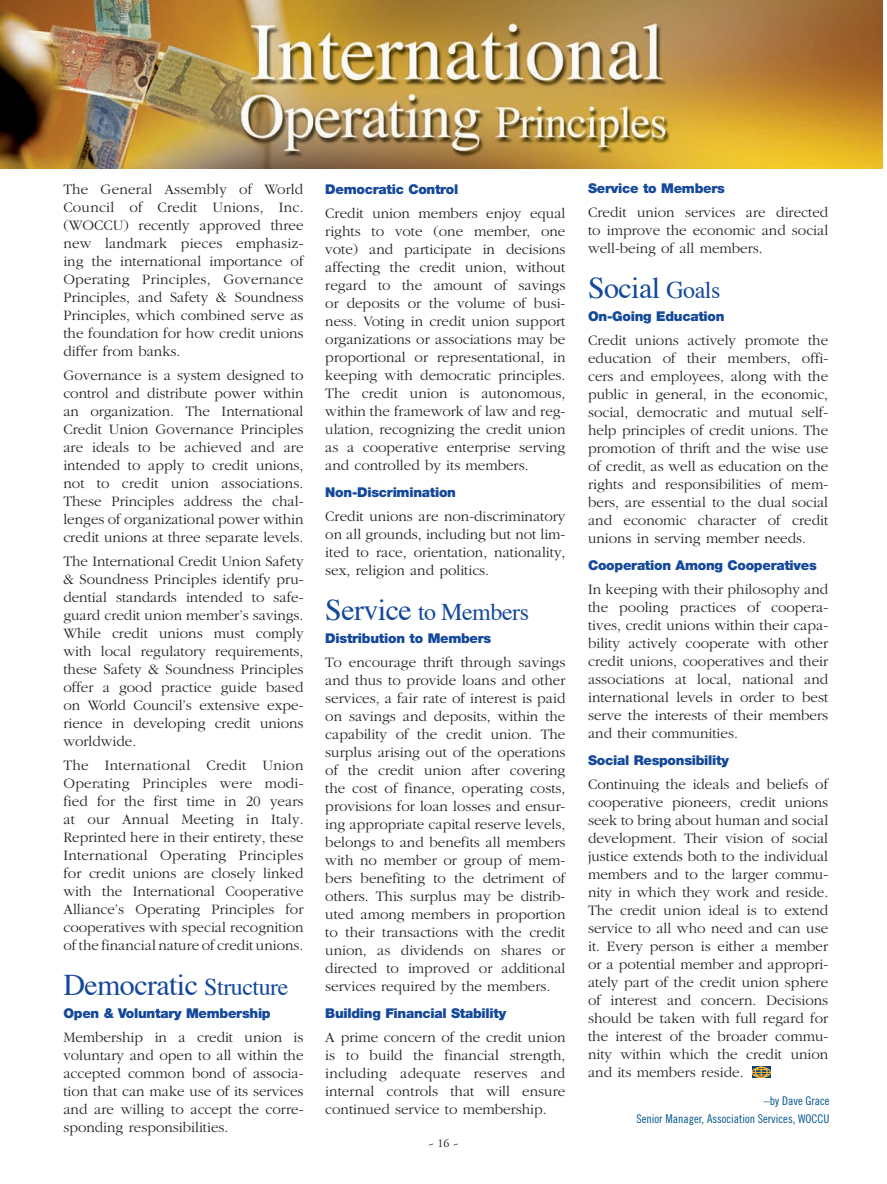
<style>
.page{position:relative;width:887px;height:1184px;background:#fff}
.page>*{position:absolute;margin:0;border:0;box-sizing:border-box;transform-origin:0 0}
.t1{font:30px "Times";letter-spacing:-.02em;color:#14489a}
.t2{font:24px "Times";letter-spacing:-.02em;color:#14489a}
.t3{font:300 15px/18px "Garamond";color:#231f20;text-align:justify}
.t4{font:900 13.5px "Helvetica Neue";letter-spacing:-.02em;color:#14489a}
.t5{font:12px/18px "Trade Gothic Cond Eighteen";color:#00538d;text-align:right}
.t6{font:12px "Adobe Garamond";color:#231f20}
.s1{font-size:24px}
.s2{font-size:30px}
</style>
<div class="page">
<img style="left:0;top:0;width:882px;height:169px">
<svg style="left:752px;top:1066px;width:18px;height:11px"></svg>
<svg style="left:0;top:0;width:5px;height:5px"></svg>
<p class="t3" style="left:63px;top:180px;width:242px">The General Assembly of World Council of Credit Unions, Inc. (WOCCU) recently approved three new landmark pieces emphasiz&shy;ing the international importance of Operating Principles, Governance Principles, and Safety &amp; Soundness Principles, which combined serve as the foundation for how credit unions differ from banks.</p>
<p class="t3" style="left:63px;top:366px;width:242px">Governance is a system designed to control and distribute power within an organization. The International Credit Union Governance Principles are ideals to be achieved and are intended to apply to credit unions, not to credit union associations.<br>These Principles address the chal&shy;lenges of organizational power within credit unions at three separate levels.</p>
<p class="t3" style="left:63px;top:552px;width:242px">The International Credit Union Safety &amp; Soundness Principles identify pru&shy;dential standards intended to safe&shy;guard credit union member’s savings.<br>While credit unions must comply with local regulatory requirements, these Safety &amp; Soundness Principles offer a good practice guide based on World Council’s extensive expe&shy;rience in developing credit unions worldwide.</p>
<p class="t3" style="left:63px;top:756px;width:242px">The International Credit Union Operating Principles were modi&shy;fied for the first time in 20 years at our Annual Meeting in Italy.<br>Reprinted here in their entirety, these International Operating Principles for credit unions are closely linked with the International Cooperative Alliance’s Operating Principles for cooperatives with special recognition of the financial nature of credit unions.</p>
<p class="t1" style="left:63px;top:966px;width:226px">Democratic <span class="s1">Structure</span></p>
<p class="t4" style="left:63px;top:1005px;width:209px">Open &amp; Voluntary Membership</p>
<p class="t3" style="left:63px;top:1028px;width:242px">Membership in a credit union is voluntary and open to all within the accepted common bond of associa&shy;tion that can make use of its services and are willing to accept the corre&shy;sponding responsibilities.</p>
<p class="t4" style="left:325px;top:181px;width:134px">Democratic Control</p>
<p class="t3" style="left:325px;top:204px;width:242px">Credit union members enjoy equal rights to vote (one member, one vote) and participate in decisions affecting the credit union, without regard to the amount of savings or deposits or the volume of busi&shy;ness. Voting in credit union support organizations or associations may be proportional or representational, in keeping with democratic principles.<br>The credit union is autonomous, within the framework of law and reg&shy;ulation, recognizing the credit union as a cooperative enterprise serving and controlled by its members.</p>
<p class="t4" style="left:325px;top:484px;width:132px">Non-Discrimination</p>
<p class="t3" style="left:325px;top:507px;width:242px">Credit unions are non-discriminatory on all grounds, including but not lim&shy;ited to race, orientation, nationality, sex, religion and politics.</p>
<p class="t2" style="left:325px;top:597px;width:205px"><span class="s2">Service</span> to Members</p>
<p class="t4" style="left:325px;top:630px;width:167px">Distribution to Members</p>
<p class="t3" style="left:325px;top:653px;width:242px">To encourage thrift through savings and thus to provide loans and other services, a fair rate of interest is paid on savings and deposits, within the capability of the credit union. The surplus arising out of the operations of the credit union after covering the cost of finance, operating costs, provisions for loan losses and ensur&shy;ing appropriate capital reserve levels, belongs to and benefits all members with no member or group of mem&shy;bers benefiting to the detriment of others. This surplus may be distrib&shy;uted among members in proportion to their transactions with the credit union, as dividends on shares or directed to improved or additional services required by the members.</p>
<p class="t4" style="left:325px;top:1005px;width:182px">Building Financial Stability</p>
<p class="t3" style="left:325px;top:1028px;width:242px">A prime concern of the credit union is to build the financial strength, including adequate reserves and internal controls that will ensure continued service to membership.</p>
<p class="t6" style="left:428px;top:1136px;width:32px">~ 16 ~</p>
<p class="t4" style="left:588px;top:180px;width:138px">Service to Members</p>
<p class="t3" style="left:588px;top:204px;width:242px">Credit union services are directed to improve the economic and social well-being of all members.</p>
<p class="t1" style="left:588px;top:269px;width:134px">Social <span class="s1">Goals</span></p>
<p class="t4" style="left:588px;top:308px;width:138px">On-Going Education</p>
<p class="t3" style="left:588px;top:331px;width:242px">Credit unions actively promote the education of their members, offi&shy;cers and employees, along with the public in general, in the economic, social, democratic and mutual self&shy;help principles of credit unions. The promotion of thrift and the wise use of credit, as well as education on the rights and responsibilities of mem&shy;bers, are essential to the dual social and economic character of credit unions in serving member needs.</p>
<p class="t4" style="left:588px;top:557px;width:230px">Cooperation Among Cooperatives</p>
<p class="t3" style="left:588px;top:580px;width:242px">In keeping with their philosophy and the pooling practices of coopera&shy;tives, credit unions within their capa&shy;bility actively cooperate with other credit unions, cooperatives and their associations at local, national and international levels in order to best serve the interests of their members and their communities.</p>
<p class="t4" style="left:588px;top:752px;width:142px">Social Responsibility</p>
<p class="t3" style="left:588px;top:775px;width:242px">Continuing the ideals and beliefs of cooperative pioneers, credit unions seek to bring about human and social development. Their vision of social justice extends both to the individual members and to the larger commu&shy;nity in which they work and reside.<br>The credit union ideal is to extend service to all who need and can use it. Every person is either a member or a potential member and appropri&shy;ately part of the credit union sphere of interest and concern. Decisions should be taken with full regard for the interest of the broader commu&shy;nity within which the credit union and its members reside.</p>
<p class="t5" style="left:636px;top:1091px;width:195px">–by Dave Grace<br>Senior Manager, Association Services, WOCCU</p>
</div>
